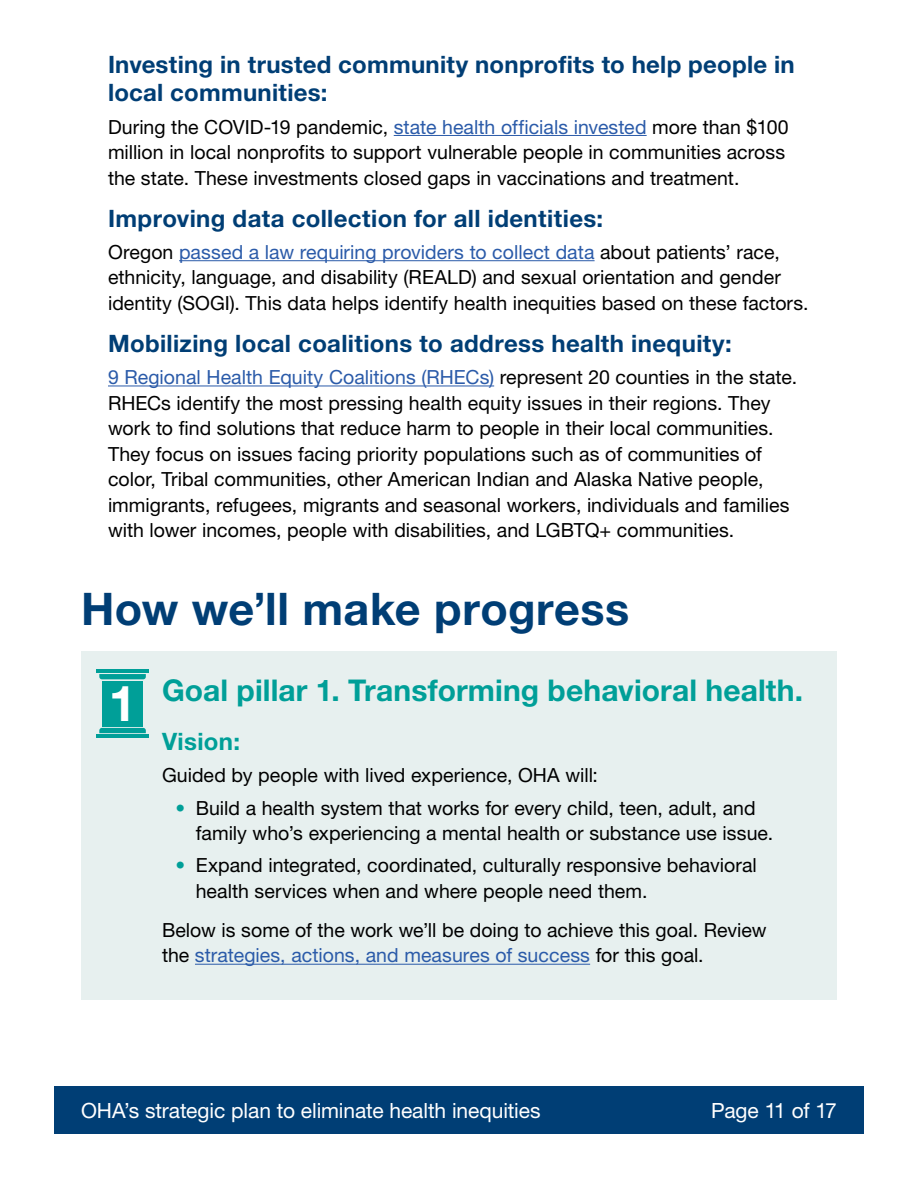
<style>
.page{position:relative;width:918px;height:1188px;background:#fff}
.page>*{position:absolute;margin:0;border:0;box-sizing:border-box;transform-origin:0 0}
.t1{font:700 49.65px "Helvetica Neue LT Std";color:#fff}
.t2{font:700 45px "Helvetica Neue LT Std";letter-spacing:.01em;color:#003e75}
.h3pillar{font:700 30px "Helvetica Neue LT Std";letter-spacing:.005em;color:#009f98}
.t3{font:700 24px/28.5px "Helvetica Neue LT Std";letter-spacing:.015em;color:#003e75}
.h4pillar{font:700 24px "Helvetica Neue LT Std";letter-spacing:.015em;color:#009f98}
.t4{font:21px "Helvetica Neue LT Std";letter-spacing:-.005em;color:#fff}
.body{font:19.5px/25.5px "Helvetica Neue LT Std";color:#000}
.bodypillar{font:19.5px/25.5px "Helvetica Neue LT Std";color:#000}
.s1{color:#2b5ba9}
.s2{color:#009f98}
</style>
<div class="page">
<div style="left:54px;top:1086px;width:810px;height:48px;background:#003e75"></div>
<div style="left:81px;top:651px;width:756px;height:349px;background:#e7f0ef"></div>
<hr style="left:394px;top:135px;width:253px;height:1px;background:#2b5ba9">
<hr style="left:179px;top:260px;width:416px;height:1px;background:#2b5ba9">
<hr style="left:108px;top:385px;width:386px;height:1px;background:#2b5ba9">
<hr style="left:195px;top:964px;width:395px;height:1px;background:#2b5ba9">
<svg style="left:99px;top:674px;width:47px;height:5px"></svg>
<hr style="left:96px;top:670px;width:53px;height:3px;background:#009f98">
<hr style="left:96px;top:734px;width:53px;height:4px;background:#009f98">
<svg style="left:99px;top:728px;width:47px;height:5px"></svg>
<div style="left:103px;top:681px;width:40px;height:46px;background:#009f98"></div>
<h4 class="t3" style="left:108px;top:49px;width:688px">Investing in trusted community nonprofits to help people in local communities:</h4>
<h2 class="body" style="left:108px;top:114px;width:682px">During the COVID-19 pandemic, <span class="s1">state health officials invested</span> more than $100 million in local nonprofits to support vulnerable people in communities across the state. These investments closed gaps in vaccinations and treatment.</h2>
<h4 class="t3" style="left:108px;top:203px;width:497px">Improving data collection for all identities:</h4>
<h2 class="body" style="left:108px;top:239px;width:702px">Oregon <span class="s1">passed a law requiring providers to collect data</span> about patients’ race, ethnicity, language, and disability (REALD) and sexual orientation and gender identity (SOGI). This data helps identify health inequities based on these factors.</h2>
<h4 class="t3" style="left:108px;top:328px;width:625px">Mobilizing local coalitions to address health inequity:</h4>
<h2 class="body" style="left:108px;top:364px;width:691px"><span class="s1">9 Regional Health Equity Coalitions (RHECs)</span> represent 20 counties in the state.<br>RHECs identify the most pressing health equity issues in their regions. They work to find solutions that reduce harm to people in their local communities.<br>They focus on issues facing priority populations such as of communities of color, Tribal communities, other American Indian and Alaska Native people, immigrants, refugees, migrants and seasonal workers, individuals and families with lower incomes, people with disabilities, and LGBTQ+ communities.</h2>
<h2 class="t2" style="left:81px;top:581px;width:550px">How we’ll make progress</h2>
<h1 class="t1" style="left:109px;top:673px;width:29px">1</h1>
<h3 class="h3pillar" style="left:162px;top:672px;width:643px">Goal pillar 1. Transforming behavioral health.</h3>
<h4 class="h4pillar" style="left:162px;top:727px;width:80px">Vision:</h4>
<p class="bodypillar" style="left:162px;top:762px;width:438px">Guided by people with lived experience, OHA will:</p>
<p class="body" style="left:196px;top:795px;width:579px;text-indent:-20px"><span class="s2">•</span> Build a health system that works for every child, teen, adult, and family who’s experiencing a mental health or substance use issue.</p>
<p class="body" style="left:196px;top:852px;width:563px;text-indent:-20px"><span class="s2">•</span> Expand integrated, coordinated, culturally responsive behavioral health services when and where people need them.</p>
<p class="bodypillar" style="left:162px;top:917px;width:606px">Below is some of the work we’ll be doing to achieve this goal. Review the <span class="s1">strategies, actions, and measures of success</span> for this goal.</p>
<p class="t4" style="left:81px;top:1098px;width:461px">OHA’s strategic plan to eliminate health inequities</p>
<p class="t4" style="left:711px;top:1098px;width:127px">Page 11 of 17</p>
</div>
